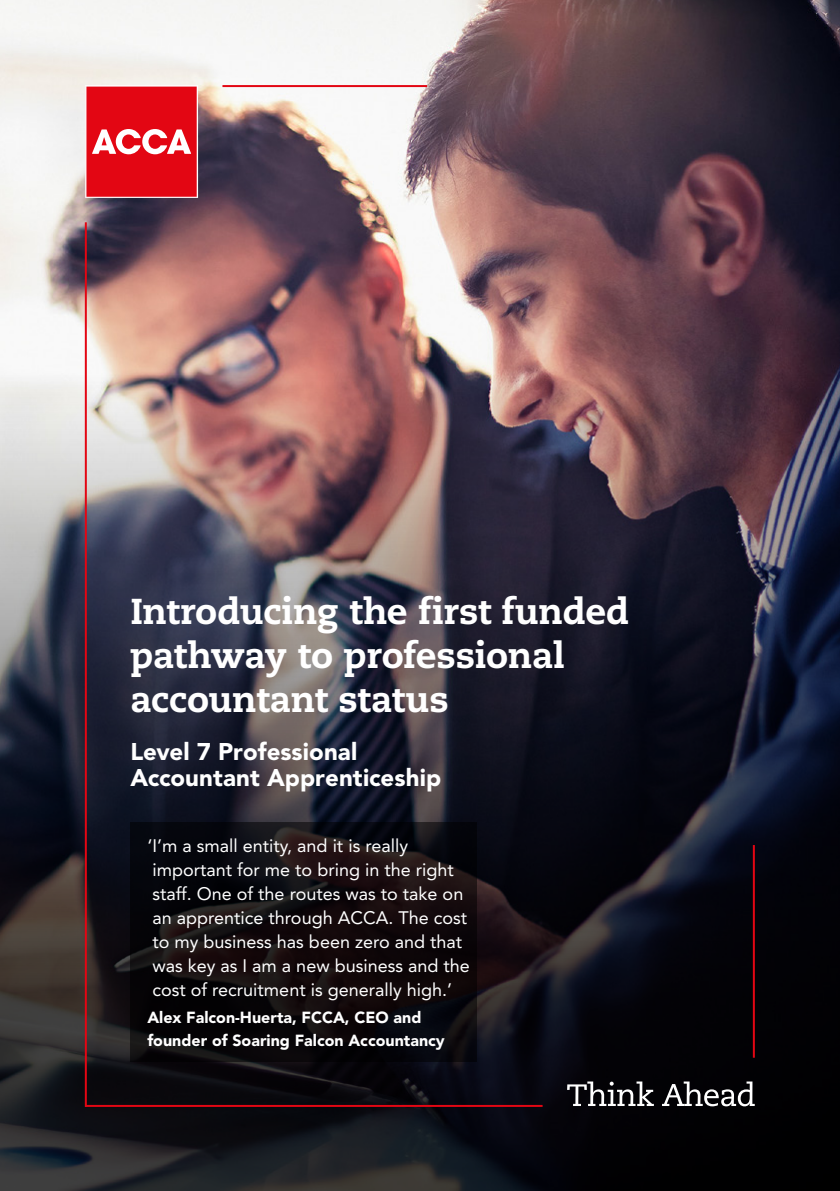
<style>
.page{position:relative;width:840px;height:1191px;background:#fff}
.page>*{position:absolute;margin:0;border:0;box-sizing:border-box;transform-origin:0 0}
.t1{font:800 36px/44px "Caecilia LT Std";letter-spacing:-.01em;color:#fff}
.t2{font:900 24px/26px "Avenir LT Std";color:#fff}
.t3{font:18px/24px "Avenir LT";color:#fff}
.t4{font:900 16px/22px "Avenir LT";color:#fff}
</style>
<div class="page">
<img style="left:0;top:0;width:839px;height:374px">
<img style="left:0;top:374px;width:839px;height:817px">
<svg style="left:85px;top:85px;width:113px;height:113px;background:#e62a35"></svg>
<svg style="left:566px;top:1081px;width:87px;height:25px"></svg>
<svg style="left:661px;top:1081px;width:93px;height:25px"></svg>
<hr style="left:85px;top:1105px;width:457px;height:2px;background:#e30613">
<hr style="left:85px;top:222px;width:2px;height:885px;background:#e30613">
<hr style="left:222px;top:85px;width:205px;height:2px;background:#e30613">
<hr style="left:752px;top:845px;width:2px;height:212px;background:#e30613">
<svg style="left:130px;top:822px;width:346px;height:239px;background:#0f0a0d"></svg>
<h1 class="t1" style="left:130px;top:589px;width:500px">Introducing the first funded pathway to professional accountant status</h1>
<h2 class="t2" style="left:130px;top:738px;width:312px">Level 7 Professional<br>Accountant Apprenticeship</h2>
<p class="t3" style="left:147px;top:833px;width:324px">‘I’m a small entity, and it is really important for me to bring in the right staff. One of the routes was to take on an apprentice through ACCA. The cost to my business has been zero and that was key as I am a new business and the cost of recruitment is generally high.’</p>
<p class="t4" style="left:147px;top:1006px;width:299px">Alex Falcon-Huerta, FCCA, CEO and founder of Soaring Falcon Accountancy</p>
</div>
